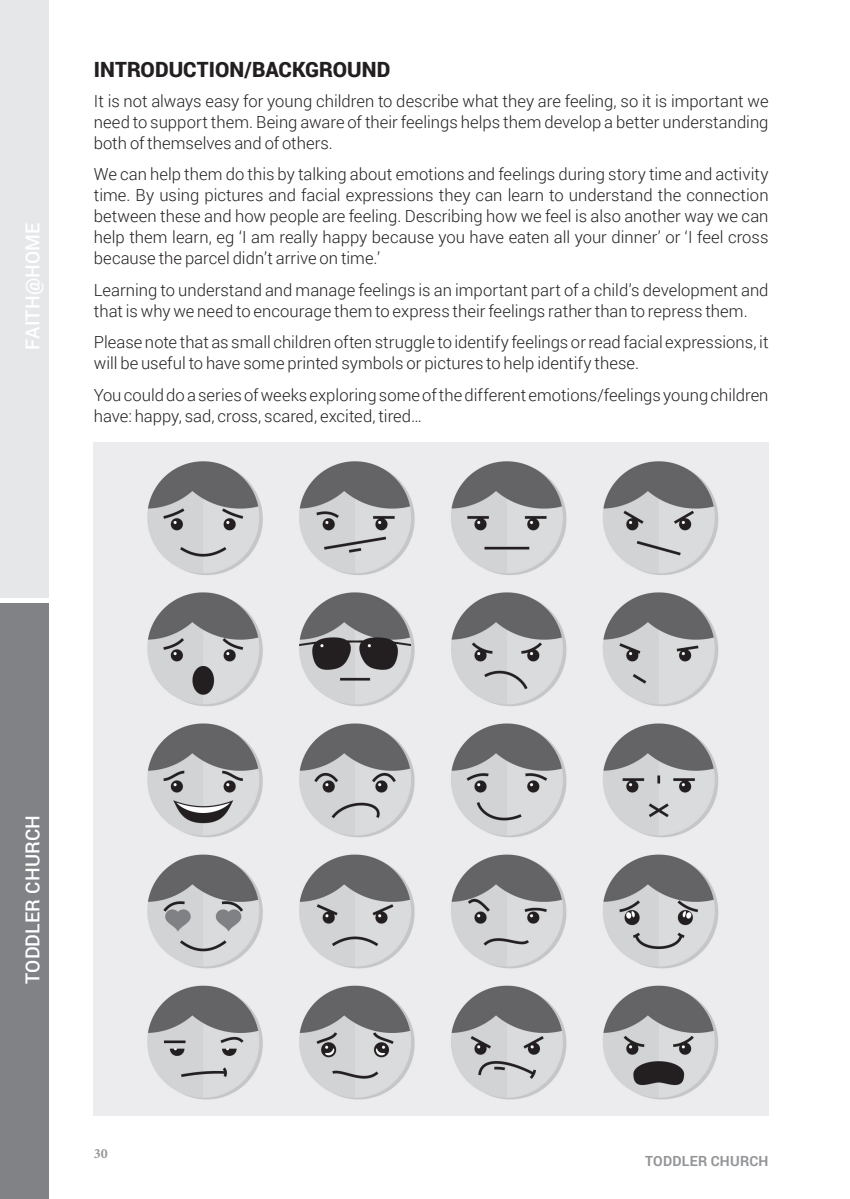
<style>
.page{position:relative;width:850px;height:1199px;background:#fff}
.page>*{position:absolute;margin:0;border:0;box-sizing:border-box;transform-origin:0 0}
.t1{font:900 21px "Roboto";color:#231f20}
.t2{font:500 19.25px "Roboto";letter-spacing:.01em;color:#fff}
.t3{font:300 16.62px/21px "Roboto";color:#231f20}
.t4{font:700 14px "Roboto";letter-spacing:.02em;color:#939598}
.t5{font:700 14px "Minion Pro";color:#939598}
</style>
<div class="page">
<img style="left:94px;top:443px;width:675px;height:672px">
<div style="left:0;top:0;width:49px;height:597px;background:#e6e7e9"></div>
<div style="left:0;top:603px;width:49px;height:595px;background:#808285"></div>
<p class="t2" style="left:19px;top:350px;width:129px;rotate:-90deg">FAITH@HOME</p>
<p class="t1" style="left:94px;top:55px;width:298px">INTRODUCTION/BACKGROUND</p>
<p class="t3" style="left:94px;top:90px;width:676px;text-align:justify">It is not always easy for young children to describe what they are feeling, so it is important we need to support them. Being aware of their feelings helps them develop a better understanding both of themselves and of others.</p>
<p class="t3" style="left:94px;top:163px;width:676px;text-align:justify">We can help them do this by talking about emotions and feelings during story time and activity time. By using pictures and facial expressions they can learn to understand the connection between these and how people are feeling. Describing how we feel is also another way we can help them learn, eg ‘I am really happy because you have eaten all your dinner’ or ‘I feel cross because the parcel didn’t arrive on time.’</p>
<p class="t3" style="left:94px;top:279px;width:676px">Learning to understand and manage feelings is an important part of a child’s development and that is why we need to encourage them to express their feelings rather than to repress them.</p>
<p class="t3" style="left:94px;top:331px;width:676px">Please note that as small children often struggle to identify feelings or read facial expressions, it will be useful to have some printed symbols or pictures to help identify these.</p>
<p class="t3" style="left:94px;top:384px;width:676px">You could do a series of weeks exploring some of the different emotions/feelings young children have: happy, sad, cross, scared, excited, tired…</p>
<p class="t2" style="left:19px;top:983px;width:171px;rotate:-90deg">TODDLER CHURCH</p>
<p class="t5" style="left:94px;top:1143px;width:16px">30</p>
<p class="t4" style="left:645px;top:1151px;width:125px">TODDLER CHURCH</p>
</div>
